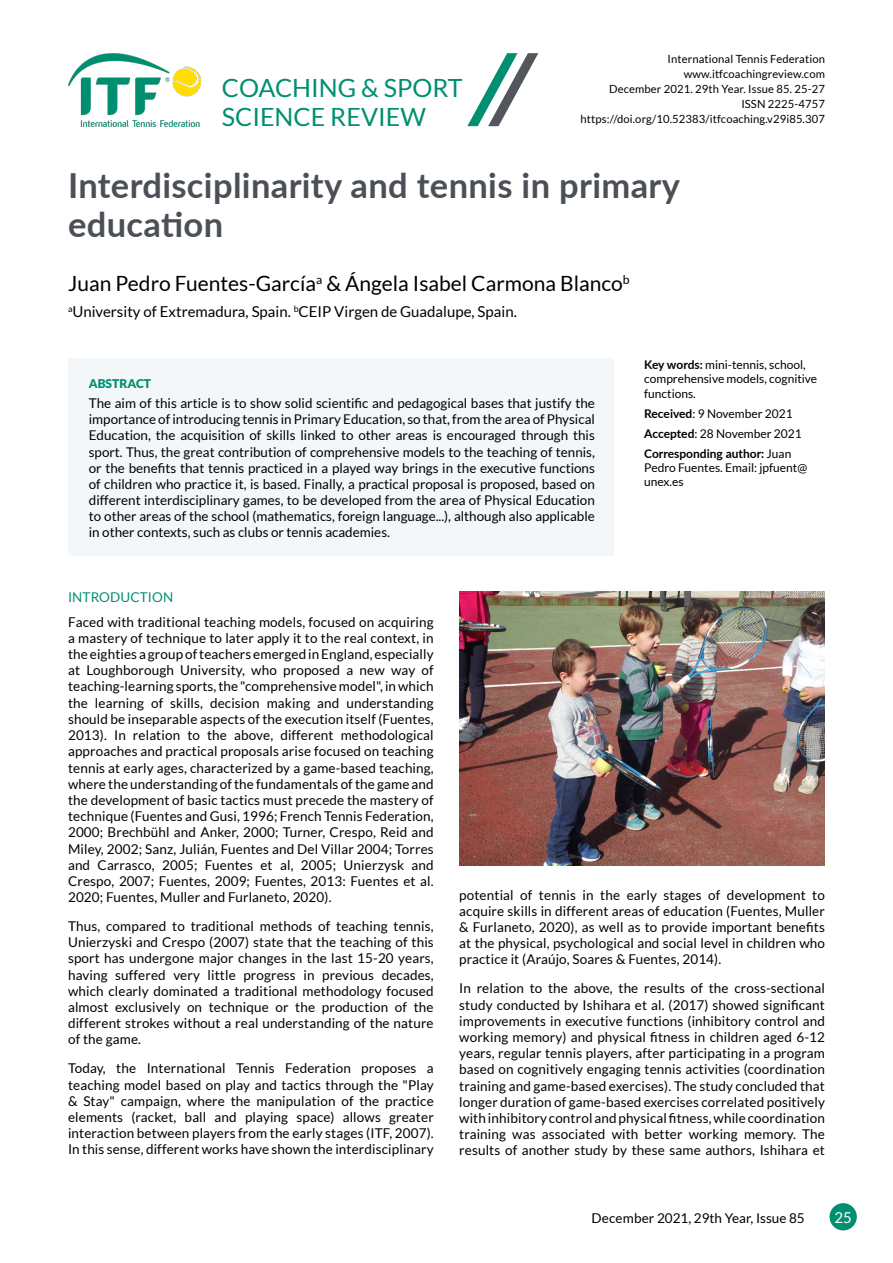
<style>
.page{position:relative;width:893px;height:1263px;background:#fff}
.page>*{position:absolute;margin:0;border:0;box-sizing:border-box;transform-origin:0 0}
.t1{font:700 34.5px/39px "Lato";letter-spacing:.01em;color:#4b5056}
.t2{font:25.05px/29px "Lato";color:#008f70}
.t3{font:21px "Lato";color:#000}
.t4{font:15px "Lato";color:#000}
.t5{font:15px "Lato";color:#fff}
.t6{font:13.5px/16.2px "Lato";letter-spacing:.01em;color:#000;text-align:justify}
.t7{font:13.5px "Lato";letter-spacing:.01em;color:#008f70}
.t8{font:13.35px/16px "Lato";color:#000;text-align:justify}
.t9{font:900 12.15px "Lato";color:#008f70}
.t10{font:12px/14.4px "Lato";color:#000}
.t11{font:700 12px/20px "Lato";color:#000}
.t12{font:11.25px/15px "Lato";letter-spacing:.01em;color:#000;text-align:right}
.s1{font-weight:700}
.s2{font-weight:400}
</style>
<div class="page">
<div style="left:829px;top:1203px;width:28px;height:27px;background:#008f70;border-radius:50%"></div>
<img style="left:68px;top:53px;width:133px;height:73px">
<svg style="left:467px;top:53px;width:71px;height:73px"></svg>
<div style="left:68px;top:359px;width:546px;height:197px;background:#f4f7f9"></div>
<img style="left:459px;top:591px;width:366px;height:274px">
<h2 class="t2" style="left:222px;top:73px;width:242px">COACHING &amp; SPORT<br>SCIENCE REVIEW</h2>
<p class="t12" style="left:581px;top:51px;width:246px">International Tennis Federation www.itfcoachingreview.com<br>December 2021. 29th Year. Issue 85. 25-27<br>ISSN 2225-4757 https://doi.org/10.52383/itfcoaching.v29i85.307</p>
<h1 class="t1" style="left:68px;top:164px;width:613px">Interdisciplinarity and tennis in primary education</h1>
<h3 class="t3" style="left:68px;top:271px;width:563px">Juan Pedro Fuentes-García<sup>a</sup> &amp; Ángela Isabel Carmona Blanco<sup>b</sup></h3>
<p class="t4" style="left:68px;top:303px;width:450px"><sup>a</sup>University of Extremadura, Spain. <sup>b</sup>CEIP Virgen de Guadalupe, Spain.</p>
<p class="t10" style="left:644px;top:357px;width:175px"><span class="s1">Key words:</span> mini-tennis, school, comprehensive models, cognitive functions.</p>
<p class="t11" style="left:644px;top:403px;width:159px">Received<span class="s2">: 9 November 2021<br></span>Accepted<span class="s2">: 28 November 2021<br></span>Corresponding author: <span class="s2">Juan</span></p>
<p class="t10" style="left:644px;top:460px;width:164px">Pedro Fuentes. Email: jpfuent@ unex.es</p>
<p class="t9" style="left:89px;top:377px;width:64px">ABSTRACT</p>
<p class="t8" style="left:89px;top:395px;width:508px">The aim of this article is to show solid scientific and pedagogical bases that justify the importance of introducing tennis in Primary Education, so that, from the area of Physical Education, the acquisition of skills linked to other areas is encouraged through this sport. Thus, the great contribution of comprehensive models to the teaching of tennis, or the benefits that tennis practiced in a played way brings in the executive functions of children who practice it, is based. Finally, a practical proposal is proposed, based on different interdisciplinary games, to be developed from the area of Physical Education to other areas of the school (mathematics, foreign language...), although also applicable in other contexts, such as clubs or tennis academies.</p>
<p class="t7" style="left:68px;top:589px;width:107px">INTRODUCTION</p>
<p class="t6" style="left:68px;top:614px;width:367px">Faced with traditional teaching models, focused on acquiring a mastery of technique to later apply it to the real context, in the eighties a group of teachers emerged in England, especially at Loughborough University, who proposed a new way of teaching-learning sports, the "comprehensive model", in which the learning of skills, decision making and understanding should be inseparable aspects of the execution itself (Fuentes, 2013). In relation to the above, different methodological approaches and practical proposals arise focused on teaching tennis at early ages, characterized by a game-based teaching, where the understanding of the fundamentals of the game and the development of basic tactics must precede the mastery of technique (Fuentes and Gusi, 1996; French Tennis Federation, 2000; Brechbühl and Anker, 2000; Turner, Crespo, Reid and Miley, 2002; Sanz, Julián, Fuentes and Del Villar 2004; Torres and Carrasco, 2005; Fuentes et al, 2005; Unierzysk and Crespo, 2007; Fuentes, 2009; Fuentes, 2013: Fuentes et al.<br>2020; Fuentes, Muller and Furlaneto, 2020).</p>
<p class="t6" style="left:68px;top:918px;width:367px">Thus, compared to traditional methods of teaching tennis, Unierzyski and Crespo (2007) state that the teaching of this sport has undergone major changes in the last 15-20 years, having suffered very little progress in previous decades, which clearly dominated a traditional methodology focused almost exclusively on technique or the production of the different strokes without a real understanding of the nature of the game.</p>
<p class="t6" style="left:68px;top:1060px;width:367px">Today, the International Tennis Federation proposes a teaching model based on play and tactics through the "Play &amp; Stay" campaign, where the manipulation of the practice elements (racket, ball and playing space) allows greater interaction between players from the early stages (ITF, 2007).<br>In this sense, different works have shown the interdisciplinary</p>
<p class="t6" style="left:459px;top:886px;width:367px">potential of tennis in the early stages of development to acquire skills in different areas of education (Fuentes, Muller &amp; Furlaneto, 2020), as well as to provide important benefits at the physical, psychological and social level in children who practice it (Araújo, Soares &amp; Fuentes, 2014).</p>
<p class="t6" style="left:459px;top:980px;width:367px">In relation to the above, the results of the cross-sectional study conducted by Ishihara et al. (2017) showed significant improvements in executive functions (inhibitory control and working memory) and physical fitness in children aged 6-12 years, regular tennis players, after participating in a program based on cognitively engaging tennis activities (coordination training and game-based exercises). The study concluded that longer duration of game-based exercises correlated positively with inhibitory control and physical fitness, while coordination training was associated with better working memory. The results of another study by these same authors, Ishihara et</p>
<p class="t6" style="left:592px;top:1209px;width:215px">December 2021, 29th Year, Issue 85</p>
<p class="t5" style="left:834px;top:1209px;width:19px">25</p>
</div>
